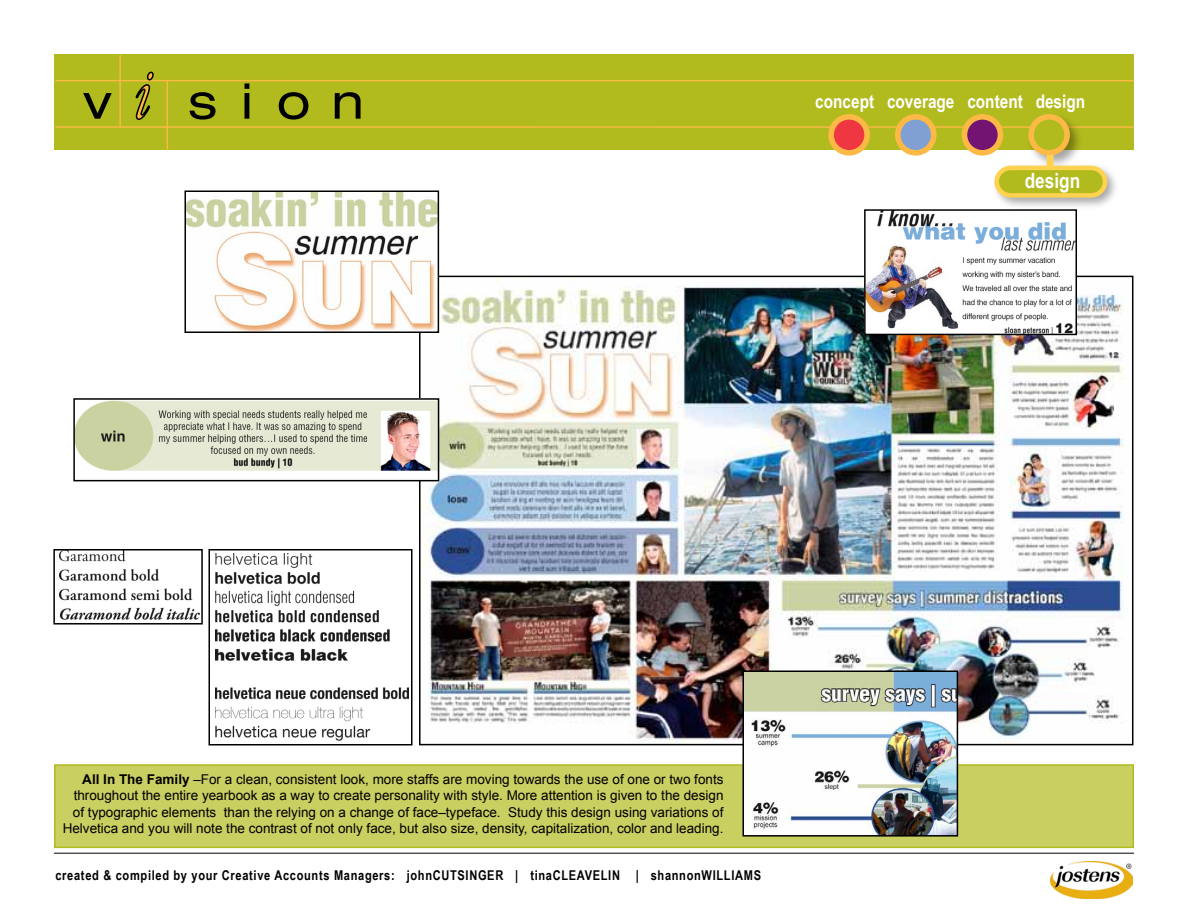
<style>
.page{position:relative;width:1188px;height:918px;background:#fff}
.page>*{position:absolute;margin:0;border:0;box-sizing:border-box;transform-origin:0 0}
.t1{font:700 21px "Arial Narrow";color:#fff}
.t2{font:700 18.75px "Arial Narrow";color:#fff}
.t3{font:13.5px/16.5px "Arial";color:#000;text-align:right}
.t4{font:700 13.5px "Arial Narrow";letter-spacing:.05em;color:#000}
.s1{font-weight:700}
</style>
<div class="page">
<div style="left:54px;top:764px;width:1080px;height:84px;background:#c9cf61;border:2px solid #b2bb1e"></div>
<img style="left:1050px;top:861px;width:82px;height:37px">
<hr style="left:54px;top:853px;width:1080px;height:1px;background:#000">
<div style="left:55px;top:54px;width:1079px;height:96px;background:#b2bb1e"></div>
<hr style="left:55px;top:80px;width:1079px;height:1px;background:#fdb945">
<hr style="left:55px;top:126px;width:1079px;height:2px;background:#fdb945">
<svg style="left:83px;top:93px;width:29px;height:26px"></svg>
<svg style="left:135px;top:71px;width:19px;height:49px"></svg>
<svg style="left:190px;top:92px;width:26px;height:28px"></svg>
<svg style="left:245px;top:83px;width:4px;height:36px"></svg>
<svg style="left:279px;top:92px;width:29px;height:28px"></svg>
<svg style="left:335px;top:92px;width:26px;height:27px"></svg>
<hr style="left:119px;top:55px;width:2px;height:72px;background:#fdb945">
<hr style="left:167px;top:81px;width:1px;height:69px;background:#fdb945">
<svg style="left:828px;top:114px;width:42px;height:42px"></svg>
<div style="left:834px;top:120px;width:30px;height:30px;background:#ef3742;border-radius:50%"></div>
<svg style="left:895px;top:114px;width:42px;height:42px"></svg>
<div style="left:901px;top:120px;width:30px;height:30px;background:#80a0d3;border-radius:50%"></div>
<div style="left:962px;top:114px;width:41px;height:42px;background:#fdb945;border-radius:50%"></div>
<div style="left:967px;top:120px;width:31px;height:30px;background:#731472;border-radius:50%"></div>
<div style="left:1027px;top:112px;width:57px;height:58px;background:#000;opacity:.35"></div>
<div style="left:1028px;top:114px;width:42px;height:42px;background:#fdb945;border-radius:50%"></div>
<div style="left:1034px;top:120px;width:30px;height:30px;background:#b2bb1e;border-radius:50%"></div>
<div style="left:991px;top:162px;width:129px;height:48px;background:#000;opacity:.35"></div>
<div style="left:997px;top:168px;width:108px;height:27px;background:#b2bb1e;border-radius:14px"></div>
<div style="left:995px;top:166px;width:112px;height:32px;border:4px solid #ffd24f;border-radius:14px"></div>
<div style="left:1047px;top:155px;width:7px;height:12px;background:#ffd24f"></div>
<img style="left:422px;top:279px;width:702px;height:463px">
<img style="left:76px;top:401px;width:360px;height:77px">
<div style="left:73px;top:398px;width:366px;height:83px;border:2px solid #000"></div>
<img style="left:59px;top:552px;width:140px;height:67px">
<div style="left:53px;top:549px;width:150px;height:76px;border:2px solid #000"></div>
<img style="left:215px;top:553px;width:194px;height:187px">
<div style="left:208px;top:549px;width:204px;height:197px;border:2px solid #000"></div>
<img style="left:867px;top:212px;width:207px;height:120px">
<div style="left:864px;top:209px;width:213px;height:126px;border:2px solid #000"></div>
<img style="left:745px;top:673px;width:210px;height:161px">
<div style="left:742px;top:670px;width:216px;height:167px;border:2px solid #000"></div>
<img style="left:187px;top:193px;width:249px;height:137px">
<div style="left:184px;top:190px;width:255px;height:143px;border:2px solid #000"></div>
<h2 class="t2" style="left:815px;top:87px;width:272px">concept coverage content design</h2>
<h1 class="t1" style="left:1025px;top:164px;width:57px">design</h1>
<p class="t3" style="left:63px;top:771px;width:662px"><span class="s1">All In The Family</span> –For a clean, consistent look, more staffs are moving towards the use of one or two fonts throughout the entire yearbook as a way to create personality with style. More attention is given to the design of typographic elements than the relying on a change of face–typeface. Study this design using variations of Helvetica and you will note the contrast of not only face, but also size, density, capitalization, color and leading.</p>
<p class="t4" style="left:56px;top:865px;width:707px">created &amp; compiled by your Creative Accounts Managers: johnCUTSINGER | tinaCLEAVELIN | shannonWILLIAMS</p>
</div>
